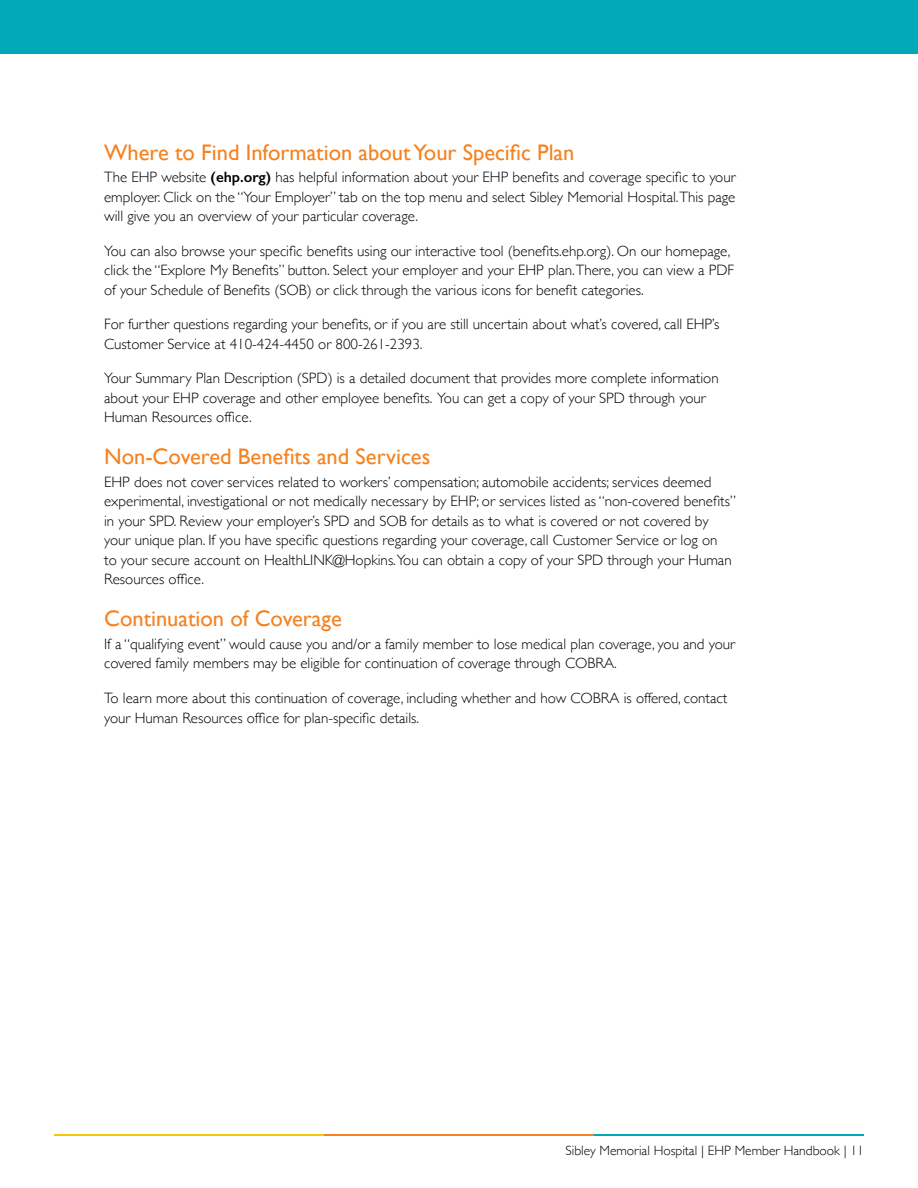
<style>
.page{position:relative;width:918px;height:1188px;background:#fff}
.page>*{position:absolute;margin:0;border:0;box-sizing:border-box;transform-origin:0 0}
.L2_Heading{font:22.5px "Gill Sans";color:#f58220}
.L1_First_Paragraph{font:300 15px/19.5px "Gill Sans";color:#000}
.L1_Body_Text{font:300 15px/19.5px "Gill Sans";color:#000}
.t1{font:300 13.5px "Gill Sans";color:#000}
.s1{font-weight:600}
</style>
<div class="page">
<div style="left:0;top:0;width:918px;height:54px;background:#00a9b7"></div>
<hr style="left:594px;top:1134px;width:270px;height:2px;background:#00a9b7">
<hr style="left:54px;top:1134px;width:270px;height:2px;background:#f9c606">
<hr style="left:324px;top:1134px;width:270px;height:2px;background:#f58220">
<p class="L2_Heading" style="left:104px;top:139px;width:472px">Where to Find Information about Your Specific Plan</p>
<p class="L1_First_Paragraph" style="left:104px;top:167px;width:633px;text-align:justify">The EHP website <span class="s1">(ehp.org)</span> has helpful information about your EHP benefits and coverage specific to your employer. Click on the “Your Employer” tab on the top menu and select Sibley Memorial Hospital.This page will give you an overview of your particular coverage.</p>
<p class="L1_Body_Text" style="left:104px;top:240px;width:631px">You can also browse your specific benefits using our interactive tool (benefits.ehp.org). On our homepage, click the “Explore My Benefits” button. Select your employer and your EHP plan.There, you can view a PDF of your Schedule of Benefits (SOB) or click through the various icons for benefit categories.</p>
<p class="L1_Body_Text" style="left:104px;top:314px;width:617px">For further questions regarding your benefits, or if you are still uncertain about what’s covered, call EHP’s<br>Customer Service at 410-424-4450 or 800-261-2393.</p>
<p class="L1_Body_Text" style="left:104px;top:368px;width:616px">Your Summary Plan Description (SPD) is a detailed document that provides more complete information about your EHP coverage and other employee benefits. You can get a copy of your SPD through your<br>Human Resources office.</p>
<p class="L2_Heading" style="left:104px;top:444px;width:328px">Non-Covered Benefits and Services</p>
<p class="L1_First_Paragraph" style="left:104px;top:472px;width:633px">EHP does not cover services related to workers’ compensation; automobile accidents; services deemed experimental, investigational or not medically necessary by EHP; or services listed as “non-covered benefits” in your SPD. Review your employer’s SPD and SOB for details as to what is covered or not covered by your unique plan. If you have specific questions regarding your coverage, call Customer Service or log on<br>to your secure account on HealthLINK@Hopkins.You can obtain a copy of your SPD through your Human Resources office.</p>
<p class="L2_Heading" style="left:104px;top:606px;width:239px">Continuation of Coverage</p>
<p class="L1_First_Paragraph" style="left:104px;top:634px;width:633px">If a “qualifying event” would cause you and/or a family member to lose medical plan coverage, you and your covered family members may be eligible for continuation of coverage through COBRA.</p>
<p class="L1_Body_Text" style="left:104px;top:688px;width:625px">To learn more about this continuation of coverage, including whether and how COBRA is offered, contact your Human Resources office for plan-specific details.</p>
<p class="t1" style="left:566px;top:1140px;width:300px">Sibley Memorial Hospital | EHP Member Handbook | 11</p>
</div>
